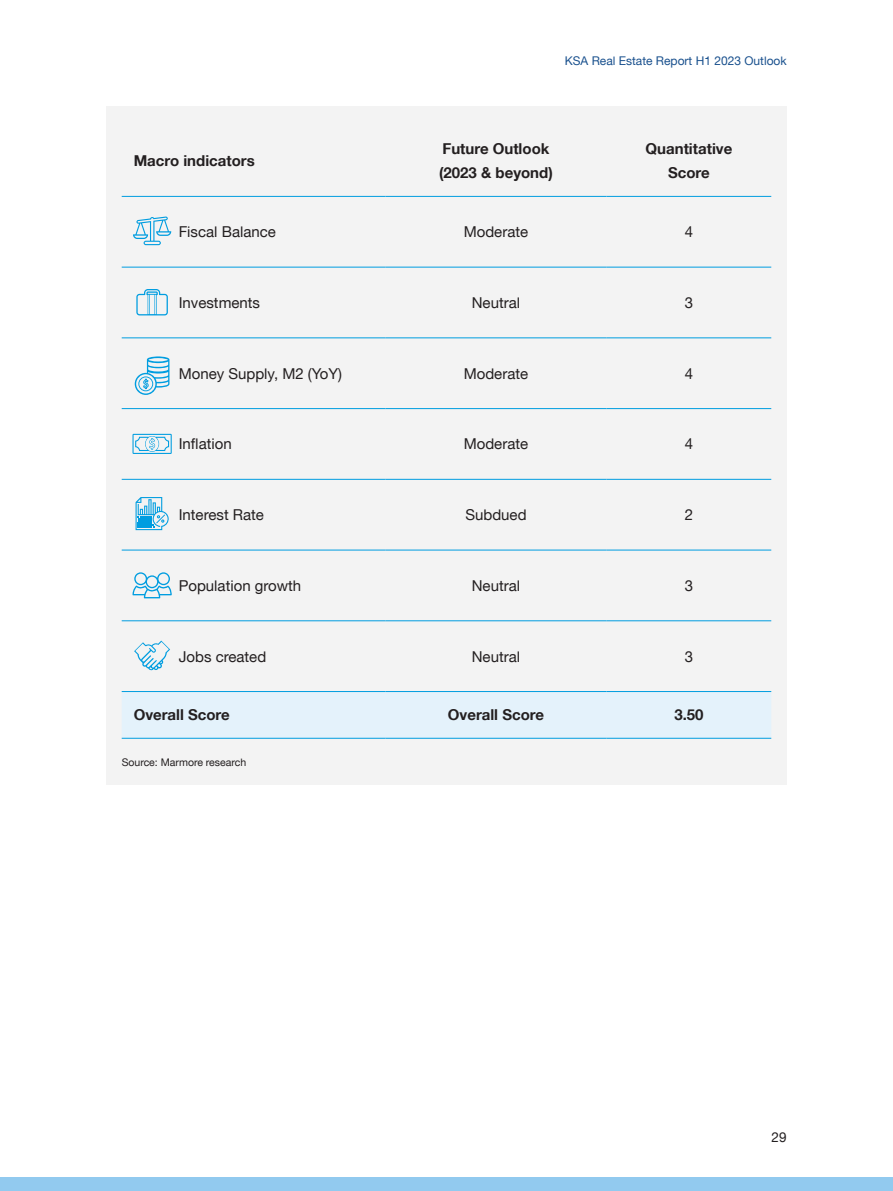
<style>
.page{position:relative;width:893px;height:1191px;background:#fff}
.page>*{position:absolute;margin:0;border:0;box-sizing:border-box;transform-origin:0 0}
.t1{font:15px "Helvetica Neue LT Arabic";color:#231f20}
.t2{font:700 15px/24px "Helvetica Neue LT Arabic";color:#231f20}
.t3{font:13.5px "Helvetica Neue LT Arabic";color:#231f20}
.t4{font:12px "Helvetica Neue LT Arabic";color:#1a518e}
.t5{font:10.5px "Helvetica Neue LT Arabic";color:#231f20}
</style>
<div class="page">
<div style="left:0;top:1177px;width:893px;height:14px;background:#92caef"></div>
<div style="left:106px;top:106px;width:681px;height:679px;background:#f3f3f3"></div>
<div style="left:122px;top:692px;width:649px;height:46px;background:#e4f2fb"></div>
<hr style="left:122px;top:196px;width:263px;height:1px;background:#009de0">
<hr style="left:385px;top:196px;width:222px;height:1px;background:#009de0">
<hr style="left:607px;top:196px;width:164px;height:1px;background:#009de0">
<hr style="left:122px;top:267px;width:263px;height:1px;background:#009de0">
<hr style="left:385px;top:267px;width:222px;height:1px;background:#009de0">
<hr style="left:607px;top:267px;width:164px;height:1px;background:#009de0">
<hr style="left:122px;top:337px;width:263px;height:1px;background:#009de0">
<hr style="left:385px;top:337px;width:222px;height:1px;background:#009de0">
<hr style="left:607px;top:337px;width:164px;height:1px;background:#009de0">
<hr style="left:122px;top:408px;width:263px;height:1px;background:#009de0">
<hr style="left:385px;top:408px;width:222px;height:1px;background:#009de0">
<hr style="left:607px;top:408px;width:164px;height:1px;background:#009de0">
<hr style="left:122px;top:479px;width:263px;height:1px;background:#009de0">
<hr style="left:385px;top:479px;width:222px;height:1px;background:#009de0">
<hr style="left:607px;top:479px;width:164px;height:1px;background:#009de0">
<hr style="left:122px;top:549px;width:263px;height:1px;background:#009de0">
<hr style="left:385px;top:549px;width:222px;height:1px;background:#009de0">
<hr style="left:607px;top:549px;width:164px;height:1px;background:#009de0">
<hr style="left:122px;top:620px;width:263px;height:1px;background:#009de0">
<hr style="left:385px;top:620px;width:222px;height:1px;background:#009de0">
<hr style="left:607px;top:620px;width:164px;height:1px;background:#009de0">
<hr style="left:122px;top:691px;width:263px;height:1px;background:#009de0">
<hr style="left:385px;top:691px;width:222px;height:1px;background:#009de0">
<hr style="left:607px;top:691px;width:164px;height:1px;background:#009de0">
<hr style="left:122px;top:738px;width:263px;height:1px;background:#009de0">
<hr style="left:385px;top:738px;width:222px;height:1px;background:#009de0">
<hr style="left:607px;top:738px;width:164px;height:1px;background:#009de0">
<svg style="left:133px;top:216px;width:38px;height:29px"></svg>
<svg style="left:136px;top:289px;width:32px;height:26px"></svg>
<svg style="left:135px;top:356px;width:34px;height:39px"></svg>
<svg style="left:132px;top:434px;width:40px;height:20px"></svg>
<svg style="left:132px;top:572px;width:40px;height:26px"></svg>
<svg style="left:134px;top:640px;width:36px;height:30px"></svg>
<svg style="left:136px;top:497px;width:33px;height:33px"></svg>
<p class="t2" style="left:134px;top:149px;width:123px">Macro indicators</p>
<p class="t4" style="left:565px;top:54px;width:223px">KSA Real Estate Report H1 2023 Outlook</p>
<p class="t2" style="left:439px;top:137px;width:115px">Future Outlook (2023 &amp; beyond)</p>
<p class="t2" style="left:646px;top:137px;width:88px;text-align:center">Quantitative<br>Score</p>
<p class="t1" style="left:179px;top:223px;width:99px">Fiscal Balance</p>
<p class="t1" style="left:464px;top:223px;width:66px">Moderate</p>
<p class="t1" style="left:685px;top:223px;width:10px">4</p>
<p class="t1" style="left:179px;top:294px;width:83px">Investments</p>
<p class="t1" style="left:472px;top:294px;width:50px">Neutral</p>
<p class="t1" style="left:685px;top:294px;width:10px">3</p>
<p class="t1" style="left:179px;top:364px;width:165px">Money Supply, M2 (YoY)</p>
<p class="t1" style="left:464px;top:364px;width:66px">Moderate</p>
<p class="t1" style="left:685px;top:364px;width:10px">4</p>
<p class="t1" style="left:179px;top:435px;width:55px">Inflation</p>
<p class="t1" style="left:464px;top:435px;width:66px">Moderate</p>
<p class="t1" style="left:685px;top:435px;width:10px">4</p>
<p class="t1" style="left:179px;top:506px;width:87px">Interest Rate</p>
<p class="t1" style="left:465px;top:506px;width:63px">Subdued</p>
<p class="t1" style="left:685px;top:506px;width:10px">2</p>
<p class="t1" style="left:179px;top:577px;width:124px">Population growth</p>
<p class="t1" style="left:472px;top:577px;width:50px">Neutral</p>
<p class="t1" style="left:685px;top:577px;width:10px">3</p>
<p class="t1" style="left:179px;top:647px;width:89px">Jobs created</p>
<p class="t1" style="left:472px;top:647px;width:50px">Neutral</p>
<p class="t1" style="left:685px;top:647px;width:10px">3</p>
<p class="t2" style="left:134px;top:703px;width:98px">Overall Score</p>
<p class="t2" style="left:448px;top:703px;width:98px">Overall Score</p>
<p class="t2" style="left:674px;top:703px;width:31px">3.50</p>
<p class="t5" style="left:122px;top:755px;width:126px">Source: Marmore research</p>
<p class="t3" style="left:772px;top:1129px;width:17px">29</p>
</div>
